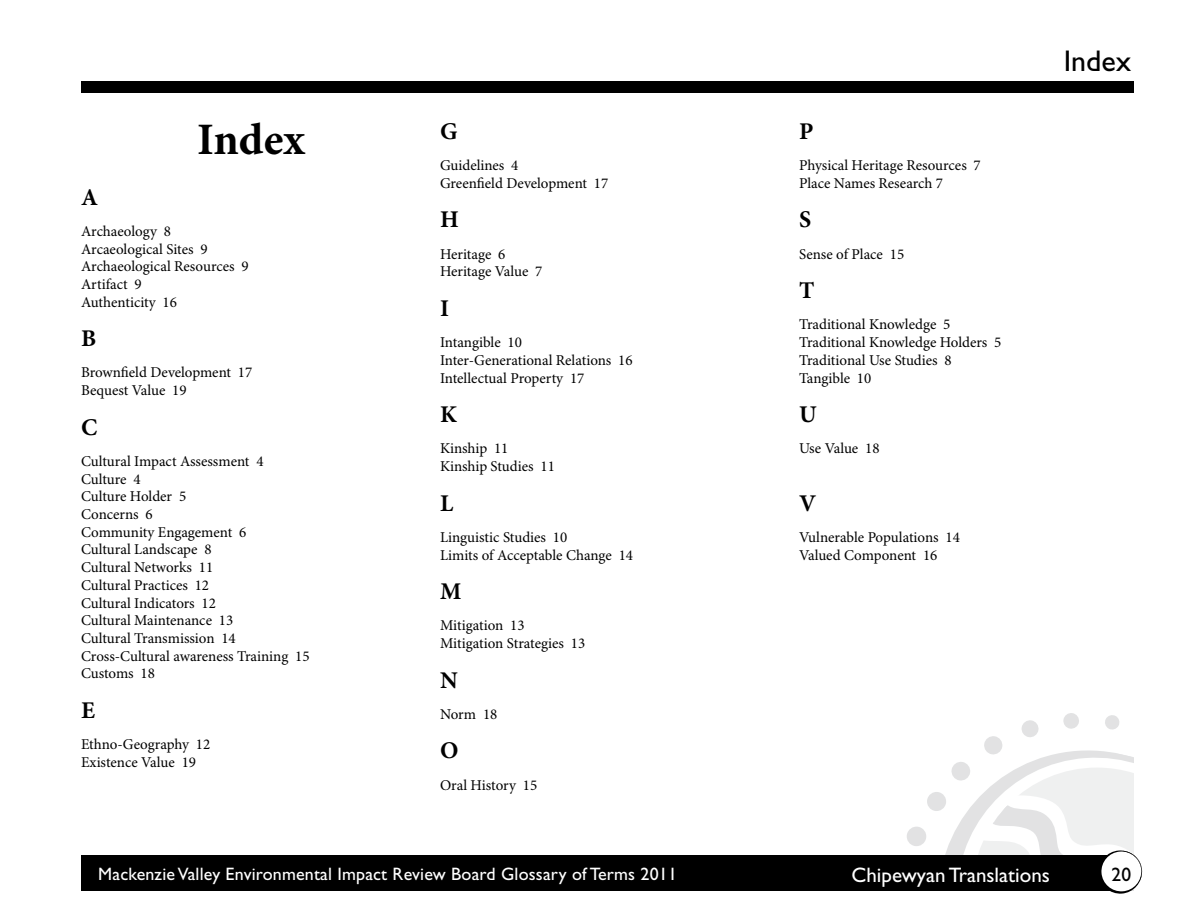
<style>
.page{position:relative;width:1188px;height:918px;background:#fff}
.page>*{position:absolute;margin:0;border:0;box-sizing:border-box;transform-origin:0 0}
.t1{font:700 45px "Minion Pro";color:#000}
.t2{font:30px "Gill Sans";color:#000}
.t3{font:700 24px "Minion Pro";color:#000}
.t4{font:21px "Gill Sans";color:#fff}
.t5{font:19.5px "Gill Sans";color:#000}
.t6{font:18px "Gill Sans";letter-spacing:.01em;color:#fff}
.t7{font:15px/17.7px "Minion Pro";color:#000}
</style>
<div class="page">
<div style="left:81px;top:81px;width:1053px;height:12px;background:#000"></div>
<div style="left:81px;top:856px;width:1041px;height:35px;background:#000"></div>
<svg style="left:896px;top:713px;width:247px;height:181px"></svg>
<h1 class="t1" style="left:197px;top:108px;width:109px">Index</h1>
<h3 class="t3" style="left:81px;top:180px;width:18px">A</h3>
<p class="t7" style="left:81px;top:223px;width:169px">Archaeology 8<br>Arcaeological Sites 9<br>Archaeological Resources 9<br>Artifact 9<br>Authenticity 16</p>
<h3 class="t3" style="left:81px;top:322px;width:17px">B</h3>
<p class="t7" style="left:81px;top:364px;width:173px">Brownfield Development 17<br>Bequest Value 19</p>
<h3 class="t3" style="left:81px;top:410px;width:18px">C</h3>
<p class="t7" style="left:81px;top:453px;width:230px">Cultural Impact Assessment 4<br>Culture 4<br>Culture Holder 5<br>Concerns 6<br>Community Engagement 6<br>Cultural Landscape 8<br>Cultural Networks 11<br>Cultural Practices 12<br>Cultural Indicators 12<br>Cultural Maintenance 13<br>Cultural Transmission 14<br>Cross-Cultural awareness Training 15<br>Customs 18</p>
<h3 class="t3" style="left:81px;top:693px;width:15px">E</h3>
<p class="t7" style="left:81px;top:736px;width:131px">Ethno-Geography 12<br>Existence Value 19</p>
<h3 class="t3" style="left:440px;top:114px;width:19px">G</h3>
<p class="t7" style="left:440px;top:157px;width:170px">Guidelines 4<br>Greenfield Development 17</p>
<h3 class="t3" style="left:440px;top:203px;width:20px">H</h3>
<p class="t7" style="left:440px;top:246px;width:104px">Heritage 6<br>Heritage Value 7</p>
<h3 class="t3" style="left:440px;top:291px;width:11px">I</h3>
<p class="t7" style="left:440px;top:334px;width:194px">Intangible 10<br>Inter-Generational Relations 16<br>Intellectual Property 17</p>
<h3 class="t3" style="left:440px;top:398px;width:18px">K</h3>
<p class="t7" style="left:440px;top:440px;width:116px">Kinship 11<br>Kinship Studies 11</p>
<h3 class="t3" style="left:440px;top:486px;width:15px">L</h3>
<p class="t7" style="left:440px;top:529px;width:195px">Linguistic Studies 10<br>Limits of Acceptable Change 14</p>
<h3 class="t3" style="left:440px;top:575px;width:23px">M</h3>
<p class="t7" style="left:440px;top:617px;width:147px">Mitigation 13<br>Mitigation Strategies 13</p>
<h3 class="t3" style="left:440px;top:663px;width:19px">N</h3>
<p class="t7" style="left:440px;top:706px;width:59px">Norm 18</p>
<h3 class="t3" style="left:440px;top:734px;width:20px">O</h3>
<p class="t7" style="left:440px;top:777px;width:99px">Oral History 15</p>
<h3 class="t3" style="left:799px;top:114px;width:16px">P</h3>
<p class="t7" style="left:799px;top:157px;width:183px">Physical Heritage Resources 7<br>Place Names Research 7</p>
<h3 class="t3" style="left:799px;top:203px;width:14px">S</h3>
<p class="t7" style="left:799px;top:246px;width:107px">Sense of Place 15</p>
<h3 class="t3" style="left:799px;top:274px;width:17px">T</h3>
<p class="t7" style="left:799px;top:316px;width:204px">Traditional Knowledge 5<br>Traditional Knowledge Holders 5<br>Traditional Use Studies 8<br>Tangible 10</p>
<h3 class="t3" style="left:799px;top:398px;width:19px">U</h3>
<p class="t7" style="left:799px;top:440px;width:82px">Use Value 18</p>
<h3 class="t3" style="left:799px;top:486px;width:19px">V</h3>
<p class="t7" style="left:799px;top:529px;width:162px">Vulnerable Populations 14<br>Valued Component 16</p>
<h2 class="t2" style="left:1064px;top:44px;width:69px">Index</h2>
<p class="t6" style="left:98px;top:864px;width:580px">Mackenzie Valley Environmental Impact Review Board Glossary of Terms 2011</p>
<h3 class="t4" style="left:852px;top:863px;width:200px">Chipewyan Translations</h3>
<h3 class="t5" style="left:1112px;top:863px;width:21px">20</h3>
</div>
